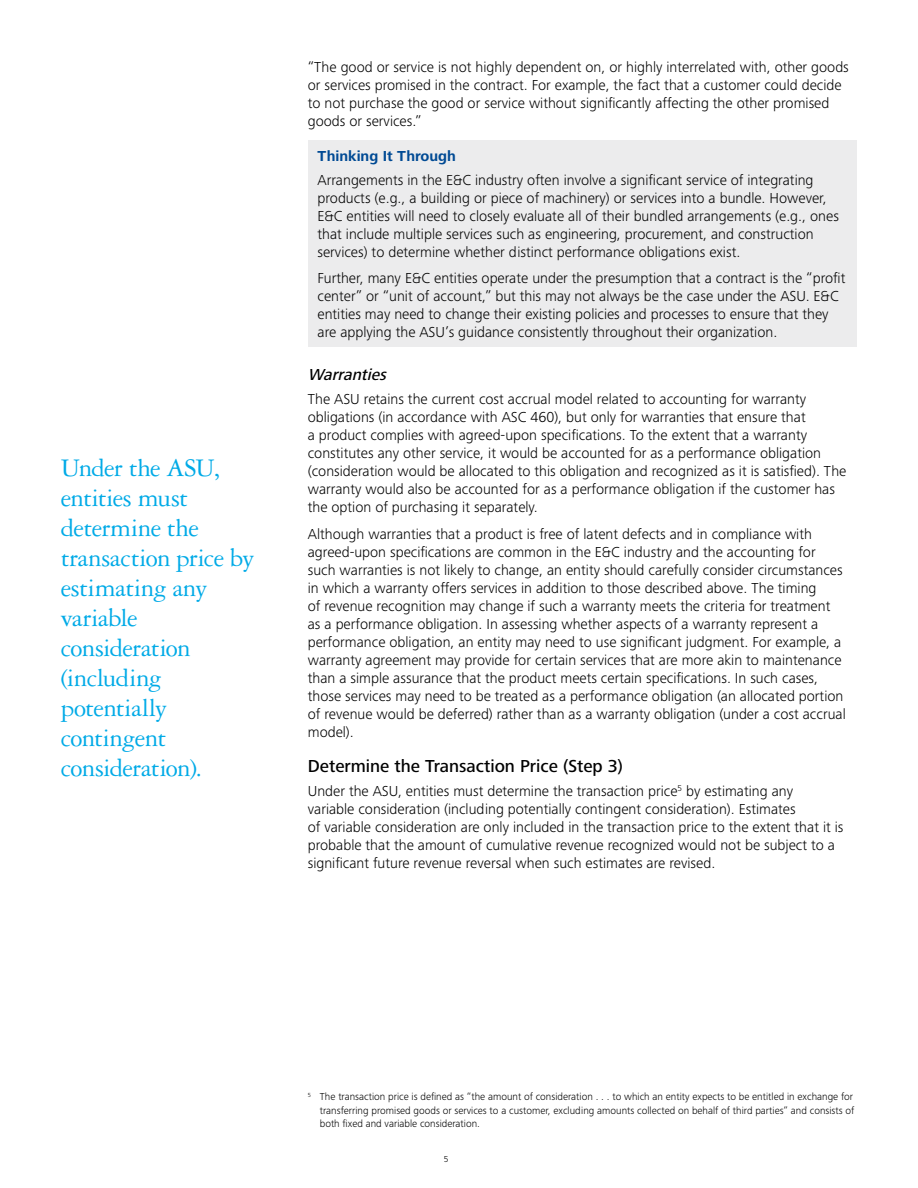
<style>
.page{position:relative;width:918px;height:1188px;background:#fff}
.page>*{position:absolute;margin:0;border:0;box-sizing:border-box;transform-origin:0 0}
.t1{font:27px/30px "Garamond 3 LT Std";letter-spacing:-.02em;color:#00aae7}
.t2{font:500 18px "Frutiger Next Pro";color:#000}
.t3{font:italic 500 16.5px "Frutiger Next Pro";color:#000}
.t4{font:300 15px/18px "Frutiger Next Pro";color:#000}
.t5{font:700 15px "Frutiger Next Pro";color:#004a94}
.t6{font:300 10.5px/13.5px "Frutiger Next Pro";color:#000;text-align:justify}
.t7{font:300 9px "Frutiger Next Pro";color:#000}
</style>
<div class="page">
<div style="left:308px;top:140px;width:549px;height:207px;background:#ececed"></div>
<h1 class="t1" style="left:61px;top:453px;width:195px">Under the ASU, entities must determine the transaction price by estimating any variable consideration (including potentially contingent consideration).</h1>
<p class="t4" style="left:308px;top:58px;width:543px">“The good or service is not highly dependent on, or highly interrelated with, other goods or services promised in the contract. For example, the fact that a customer could decide to not purchase the good or service without significantly affecting the other promised goods or services.”</p>
<p class="t5" style="left:318px;top:147px;width:140px">Thinking It Through</p>
<p class="t4" style="left:318px;top:171px;width:523px">Arrangements in the E&amp;C industry often involve a significant service of integrating products (e.g., a building or piece of machinery) or services into a bundle. However, E&amp;C entities will need to closely evaluate all of their bundled arrangements (e.g., ones that include multiple services such as engineering, procurement, and construction services) to determine whether distinct performance obligations exist.</p>
<p class="t4" style="left:318px;top:269px;width:529px">Further, many E&amp;C entities operate under the presumption that a contract is the “profit center” or “unit of account,” but this may not always be the case under the ASU. E&amp;C entities may need to change their existing policies and processes to ensure that they are applying the ASU’s guidance consistently throughout their organization.</p>
<p class="t3" style="left:308px;top:365px;width:84px">Warranties</p>
<p class="t4" style="left:308px;top:390px;width:540px">The ASU retains the current cost accrual model related to accounting for warranty obligations (in accordance with ASC 460), but only for warranties that ensure that<br>a product complies with agreed-upon specifications. To the extent that a warranty constitutes any other service, it would be accounted for as a performance obligation (consideration would be allocated to this obligation and recognized as it is satisfied). The warranty would also be accounted for as a performance obligation if the customer has the option of purchasing it separately.</p>
<p class="t4" style="left:308px;top:525px;width:539px">Although warranties that a product is free of latent defects and in compliance with agreed-upon specifications are common in the E&amp;C industry and the accounting for such warranties is not likely to change, an entity should carefully consider circumstances in which a warranty offers services in addition to those described above. The timing<br>of revenue recognition may change if such a warranty meets the criteria for treatment as a performance obligation. In assessing whether aspects of a warranty represent a performance obligation, an entity may need to use significant judgment. For example, a warranty agreement may provide for certain services that are more akin to maintenance than a simple assurance that the product meets certain specifications. In such cases, those services may need to be treated as a performance obligation (an allocated portion of revenue would be deferred) rather than as a warranty obligation (under a cost accrual model).</p>
<p class="t2" style="left:308px;top:755px;width:317px">Determine the Transaction Price (Step 3)</p>
<p class="t4" style="left:308px;top:782px;width:537px">Under the ASU, entities must determine the transaction price<sup>5</sup> by estimating any variable consideration (including potentially contingent consideration). Estimates<br>of variable consideration are only included in the transaction price to the extent that it is probable that the amount of cumulative revenue recognized would not be subject to a significant future revenue reversal when such estimates are revised.</p>
<p class="t6" style="left:320px;top:1090px;width:536px;text-indent:-12px"><sup>5</sup> The transaction price is defined as “the amount of consideration . . . to which an entity expects to be entitled in exchange for transferring promised goods or services to a customer, excluding amounts collected on behalf of third parties” and consists of both fixed and variable consideration.</p>
<p class="t7" style="left:444px;top:1154px;width:6px">5</p>
</div>
